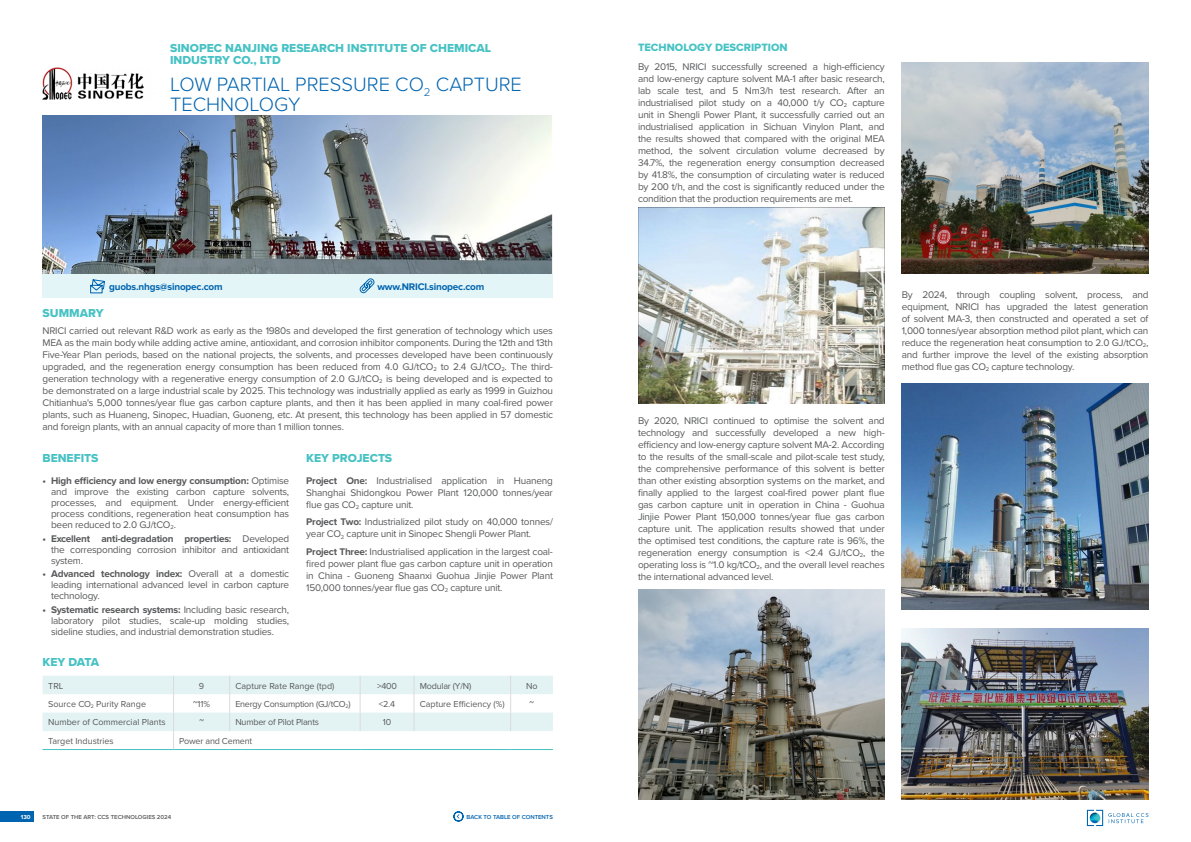
<style>
.page{position:relative;width:1191px;height:842px;background:#fff}
.page>*{position:absolute;margin:0;border:0;box-sizing:border-box;transform-origin:0 0}
.t1{font:300 20px/20px "Proxima Nova";color:#0064b0}
.t2{font:12px/12px "Proxima Nova Extrabld";color:#47c2c4}
.t3{font:11px "Proxima Nova Extrabld";color:#47c2c4}
.t4{font:10px/12px "Proxima Nova";letter-spacing:-.02em;color:#58595b;text-align:justify}
.t5{font:700 10px "Proxima Nova";letter-spacing:-.02em;color:#0064b0}
.t6{font:9px "Proxima Nova";color:#58595b}
.t7{font:9px "Proxima Nova";letter-spacing:-.02em;color:#58595b}
.t8{font:9px "Proxima Nova";letter-spacing:-.025em;color:#58595b}
.t9{font:600 6px "Proxima Nova";color:#58595b}
.t10{font:600 6px "Proxima Nova";color:#0064b0}
.t11{font:700 6px "Proxima Nova";color:#fff}
.s1{font-weight:700}
</style>
<div class="page">
<div style="left:0;top:812px;width:34px;height:10px;background:#0064b0"></div>
<svg style="left:1087px;top:810px;width:61px;height:16px"></svg>
<svg style="left:453px;top:811px;width:10px;height:10px"></svg>
<hr style="left:43px;top:749px;width:130px;height:1px;background:#47c2c4">
<hr style="left:173px;top:749px;width:57px;height:1px;background:#47c2c4">
<hr style="left:230px;top:749px;width:130px;height:1px;background:#47c2c4">
<hr style="left:360px;top:749px;width:54px;height:1px;background:#47c2c4">
<hr style="left:414px;top:749px;width:96px;height:1px;background:#47c2c4">
<hr style="left:510px;top:749px;width:43px;height:1px;background:#47c2c4">
<svg style="left:43px;top:676px;width:510px;height:73px"></svg>
<div style="left:43px;top:274px;width:510px;height:24px;background:#e3f5f6"></div>
<svg style="left:90px;top:279px;width:15px;height:15px"></svg>
<svg style="left:359px;top:278px;width:16px;height:16px"></svg>
<img style="left:43px;top:116px;width:510px;height:158px">
<img style="left:43px;top:67px;width:101px;height:33px">
<img style="left:638px;top:208px;width:246px;height:195px">
<img style="left:638px;top:589px;width:246px;height:210px">
<img style="left:901px;top:62px;width:247px;height:211px">
<img style="left:901px;top:384px;width:247px;height:226px">
<img style="left:901px;top:628px;width:247px;height:171px">
<p class="t2" style="left:170px;top:42px;width:322px">SINOPEC NANJING RESEARCH INSTITUTE OF CHEMICAL<br>INDUSTRY CO., LTD</p>
<h1 class="t1" style="left:170px;top:73px;width:353px">LOW PARTIAL PRESSURE CO<sub>2</sub> CAPTURE<br>TECHNOLOGY</h1>
<p class="t5" style="left:109px;top:281px;width:115px">guobs.nhgs@sinopec.com</p>
<p class="t5" style="left:377px;top:281px;width:108px">www.NRICI.sinopec.com</p>
<p class="t2" style="left:43px;top:307px;width:63px">SUMMARY</p>
<p class="t4" style="left:43px;top:324px;width:512px">NRICI carried out relevant R&amp;D work as early as the 1980s and developed the first generation of technology which uses MEA as the main body while adding active amine, antioxidant, and corrosion inhibitor components. During the 12th and 13th Five-Year Plan periods, based on the national projects, the solvents, and processes developed have been continuously upgraded, and the regeneration energy consumption has been reduced from 4.0 GJ/tCO<sub>2</sub> to 2.4 GJ/tCO<sub>2</sub>. The third&shy;generation technology with a regenerative energy consumption of 2.0 GJ/tCO<sub>2</sub> is being developed and is expected to be demonstrated on a large industrial scale by 2025. This technology was industrially applied as early as 1999 in Guizhou Chitianhua's 5,000 tonnes/year flue gas carbon capture plants, and then it has been applied in many coal-fired power plants, such as Huaneng, Sinopec, Huadian, Guoneng, etc. At present, this technology has been applied in 57 domestic and foreign plants, with an annual capacity of more than 1 million tonnes.</p>
<p class="t2" style="left:43px;top:452px;width:57px">BENEFITS</p>
<p class="t2" style="left:306px;top:452px;width:87px">KEY PROJECTS</p>
<p class="t4" style="left:51px;top:474px;width:240px;line-height:11px;text-indent:-8px"><span class="s1">• High efficiency and low energy consumption:</span> Optimise and improve the existing carbon capture solvents, processes, and equipment. Under energy-efficient process conditions, regeneration heat consumption has been reduced to 2.0 GJ/tCO<sub>2</sub>.</p>
<p class="t4" style="left:51px;top:532px;width:240px;line-height:11px;text-indent:-9px"><span class="s1">• Excellent anti-degradation properties:</span> Developed the corresponding corrosion inhibitor and antioxidant system.</p>
<p class="t4" style="left:51px;top:568px;width:240px;line-height:11px;text-indent:-9px"><span class="s1">• Advanced technology index:</span> Overall at a domestic leading international advanced level in carbon capture technology.</p>
<p class="t4" style="left:51px;top:604px;width:240px;line-height:11px;text-indent:-9px"><span class="s1">• Systematic research systems:</span> Including basic research, laboratory pilot studies, scale-up molding studies, sideline studies, and industrial demonstration studies.</p>
<p class="t4" style="left:306px;top:474px;width:248px"><span class="s1">Project One:</span> Industrialised application in Huaneng Shanghai Shidongkou Power Plant 120,000 tonnes/year flue gas CO<sub>2</sub> capture unit.</p>
<p class="t4" style="left:306px;top:516px;width:248px"><span class="s1">Project Two:</span> Industrialized pilot study on 40,000 tonnes/ year CO<sub>2</sub> capture unit in Sinopec Shengli Power Plant.</p>
<p class="t4" style="left:306px;top:545px;width:248px"><span class="s1">Project Three:</span> Industrialised application in the largest coal&shy;fired power plant flue gas carbon capture unit in operation in China - Guoneng Shaanxi Guohua Jinjie Power Plant 150,000 tonnes/year flue gas CO<sub>2</sub> capture unit.</p>
<p class="t2" style="left:43px;top:656px;width:58px">KEY DATA</p>
<p class="t6" style="left:48px;top:679px;width:17px">TRL</p>
<p class="t6" style="left:199px;top:679px;width:7px">9</p>
<p class="t6" style="left:235px;top:679px;width:101px">Capture Rate Range (tpd)</p>
<p class="t6" style="left:377px;top:679px;width:21px">&gt;400</p>
<p class="t7" style="left:420px;top:679px;width:53px">Modular (Y/N)</p>
<p class="t6" style="left:526px;top:679px;width:13px">No</p>
<p class="t6" style="left:48px;top:697px;width:99px">Source CO<sub>2</sub> Purity Range</p>
<p class="t6" style="left:193px;top:697px;width:18px">~11%</p>
<p class="t8" style="left:235px;top:697px;width:117px">Energy Consumption (GJ/tCO<sub>2</sub>)</p>
<p class="t6" style="left:379px;top:697px;width:18px">&lt;2.4</p>
<p class="t6" style="left:420px;top:697px;width:86px">Capture Efficiency (%)</p>
<p class="t6" style="left:529px;top:697px;width:6px">~</p>
<p class="t6" style="left:48px;top:716px;width:119px">Number of Commercial Plants</p>
<p class="t6" style="left:199px;top:716px;width:6px">~</p>
<p class="t7" style="left:235px;top:716px;width:85px">Number of Pilot Plants</p>
<p class="t6" style="left:383px;top:716px;width:10px">10</p>
<p class="t6" style="left:48px;top:734px;width:67px">Target Industries</p>
<p class="t7" style="left:179px;top:734px;width:74px">Power and Cement</p>
<p class="t11" style="left:21px;top:813px;width:11px">130</p>
<p class="t9" style="left:43px;top:812px;width:130px">STATE OF THE ART: CCS TECHNOLOGIES 2024</p>
<p class="t10" style="left:466px;top:812px;width:88px">BACK TO TABLE OF CONTENTS</p>
<p class="t3" style="left:638px;top:39px;width:151px">TECHNOLOGY DESCRIPTION</p>
<p class="t4" style="left:638px;top:60px;width:248px">By 2015, NRICI successfully screened a high-efficiency and low-energy capture solvent MA-1 after basic research, lab scale test, and 5 Nm3/h test research. After an industrialised pilot study on a 40,000 t/y CO<sub>2</sub> capture unit in Shengli Power Plant, it successfully carried out an industrialised application in Sichuan Vinylon Plant, and the results showed that compared with the original MEA method, the solvent circulation volume decreased by 34.7%, the regeneration energy consumption decreased by 41.8%, the consumption of circulating water is reduced by 200 t/h, and the cost is significantly reduced under the condition that the production requirements are met.</p>
<p class="t4" style="left:901px;top:288px;width:248px">By 2024, through coupling solvent, process, and equipment, NRICI has upgraded the latest generation of solvent MA-3, then constructed and operated a set of 1,000 tonnes/year absorption method pilot plant, which can reduce the regeneration heat consumption to 2.0 GJ/tCO<sub>2</sub>, and further improve the level of the existing absorption method flue gas CO<sub>2</sub> capture technology.</p>
<p class="t4" style="left:638px;top:414px;width:248px">By 2020, NRICI continued to optimise the solvent and technology and successfully developed a new high&shy;efficiency and low-energy capture solvent MA-2. According to the results of the small-scale and pilot-scale test study, the comprehensive performance of this solvent is better than other existing absorption systems on the market, and finally applied to the largest coal-fired power plant flue gas carbon capture unit in operation in China - Guohua Jinjie Power Plant 150,000 tonnes/year flue gas carbon capture unit. The application results showed that under the optimised test conditions, the capture rate is 96%, the regeneration energy consumption is &lt;2.4 GJ/tCO<sub>2</sub>, the operating loss is ~1.0 kg/tCO<sub>2</sub>, and the overall level reaches the international advanced level.</p>
</div>
